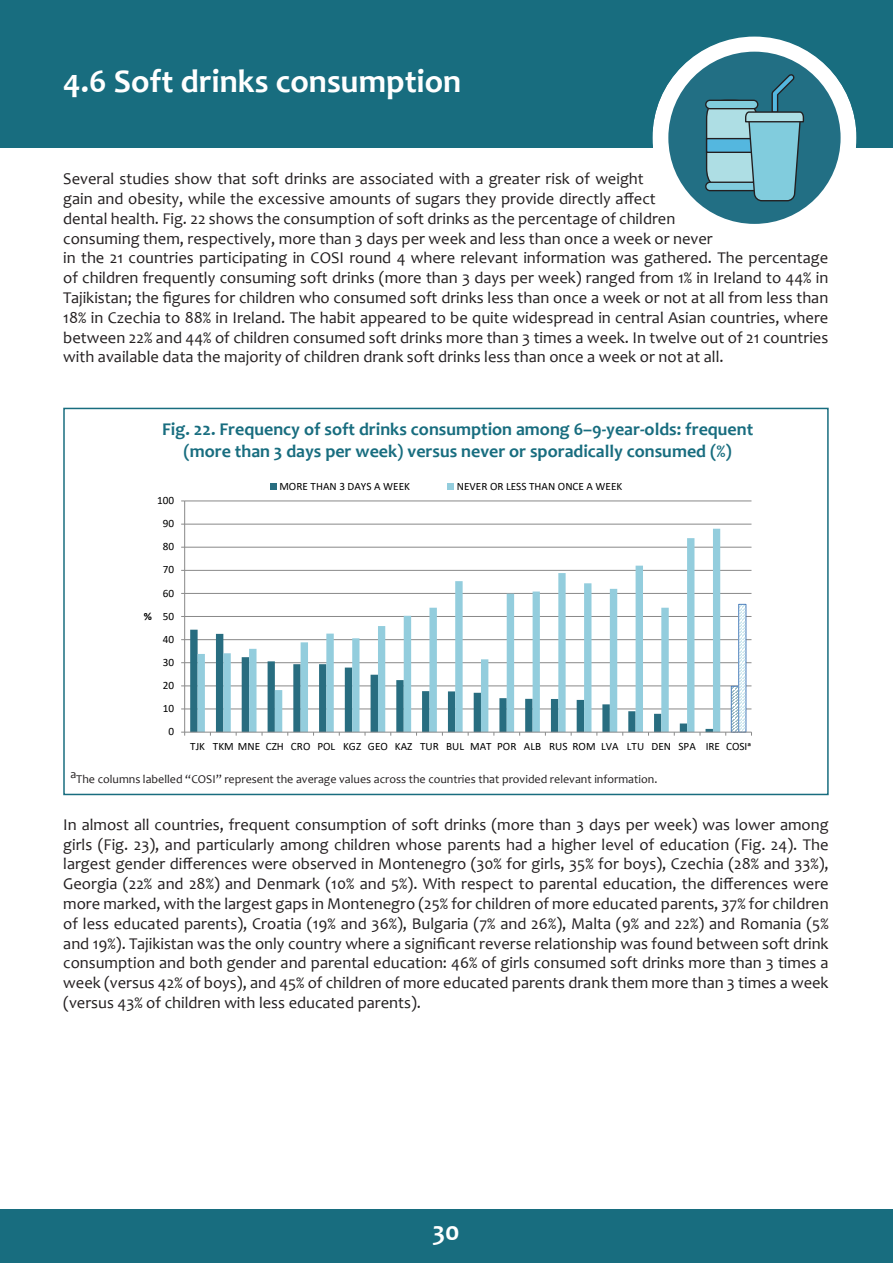
<style>
.page{position:relative;width:893px;height:1263px;background:#fff}
.page>*{position:absolute;margin:0;border:0;box-sizing:border-box;transform-origin:0 0}
.t1{font:700 33px "Candara";color:#fff}
.t2{font:700 27px "Candara";color:#fff}
.t3{font:700 18px/21.6px "Candara";color:#186d7f;text-align:center}
.t4{font:16.5px/19.8px "Candara";color:#231f20;text-align:justify}
.t5{font:12px "Candara";color:#231f20}
.t6{font:11.25px "Calibri";color:#000}
.t7{font:700 11.25px "Calibri";color:#000}
</style>
<div class="page">
<div style="left:0;top:1209px;width:893px;height:54px;background:#186d7f"></div>
<div style="left:0;top:0;width:893px;height:148px;background:#186d7f"></div>
<hr style="left:185px;top:709px;width:566px;height:1px;background:#898989">
<hr style="left:185px;top:686px;width:566px;height:1px;background:#898989">
<hr style="left:185px;top:662px;width:566px;height:1px;background:#898989">
<hr style="left:185px;top:639px;width:566px;height:1px;background:#898989">
<hr style="left:185px;top:616px;width:566px;height:1px;background:#898989">
<hr style="left:185px;top:593px;width:566px;height:1px;background:#898989">
<hr style="left:185px;top:570px;width:566px;height:1px;background:#898989">
<hr style="left:185px;top:547px;width:566px;height:1px;background:#898989">
<hr style="left:185px;top:524px;width:566px;height:1px;background:#898989">
<hr style="left:185px;top:501px;width:566px;height:1px;background:#898989">
<svg style="left:733px;top:688px;width:4px;height:42px"></svg>
<div style="left:731px;top:686px;width:8px;height:46px;border:1px solid #4f81bd"></div>
<svg style="left:740px;top:606px;width:4px;height:124px"></svg>
<div style="left:738px;top:604px;width:8px;height:128px;border:1px solid #4f81bd"></div>
<svg style="left:198px;top:529px;width:522px;height:203px"></svg>
<hr style="left:184px;top:501px;width:1px;height:231px;background:#898989">
<hr style="left:185px;top:732px;width:566px;height:1px;background:#898989">
<svg style="left:271px;top:483px;width:6px;height:6px"></svg>
<svg style="left:448px;top:483px;width:6px;height:6px"></svg>
<div style="left:652px;top:37px;width:204px;height:202px;background:#fff;border-radius:50%"></div>
<svg style="left:667px;top:51px;width:174px;height:173px"></svg>
<div style="left:63px;top:408px;width:766px;height:387px;border:2px solid #186d7f"></div>
<p class="t1" style="left:63px;top:61px;width:400px">4.6 Soft drinks consumption</p>
<p class="t4" style="left:63px;top:169px;width:651px;text-align:left">Several studies show that soft drinks are associated with a greater risk of weight<br>gain and obesity, while the excessive amounts of sugars they provide directly affect<br>dental health. Fig. 22 shows the consumption of soft drinks as the percentage of children consuming them, respectively, more than 3 days per week and less than once a week or never</p>
<p class="t4" style="left:63px;top:248px;width:767px">in the 21 countries participating in COSI round 4 where relevant information was gathered. The percentage of children frequently consuming soft drinks (more than 3 days per week) ranged from 1% in Ireland to 44% in Tajikistan; the figures for children who consumed soft drinks less than once a week or not at all from less than 18% in Czechia to 88% in Ireland. The habit appeared to be quite widespread in central Asian countries, where between 22% and 44% of children consumed soft drinks more than 3 times a week. In twelve out of 21 countries with available data the majority of children drank soft drinks less than once a week or not at all.</p>
<p class="t3" style="left:162px;top:418px;width:593px">Fig. 22. Frequency of soft drinks consumption among 6–9-year-olds: frequent (more than 3 days per week) versus never or sporadically consumed (%)</p>
<p class="t6" style="left:157px;top:493px;width:19px">100</p>
<p class="t6" style="left:163px;top:516px;width:13px">90</p>
<p class="t6" style="left:163px;top:539px;width:13px">80</p>
<p class="t6" style="left:163px;top:562px;width:13px">70</p>
<p class="t7" style="left:144px;top:609px;width:10px">%</p>
<p class="t6" style="left:163px;top:585px;width:13px">60</p>
<p class="t6" style="left:163px;top:608px;width:13px">50</p>
<p class="t6" style="left:163px;top:631px;width:13px">40</p>
<p class="t6" style="left:163px;top:654px;width:13px">30</p>
<p class="t6" style="left:163px;top:677px;width:13px">20</p>
<p class="t6" style="left:163px;top:701px;width:13px">10</p>
<p class="t6" style="left:169px;top:724px;width:7px">0</p>
<p class="t6" style="left:279px;top:478px;width:132px">MORE THAN 3 DAYS A WEEK</p>
<p class="t6" style="left:457px;top:478px;width:167px">NEVER OR LESS THAN ONCE A WEEK</p>
<p class="t6" style="left:190px;top:738px;width:562px">TJK TKM MNE CZH CRO POL KGZ GEO KAZ TUR BUL MAT POR ALB RUS ROM LVA LTU DEN SPA IRE COSIᵃ</p>
<p class="t5" style="left:70px;top:771px;width:588px">aThe columns labelled “COSI” represent the average values across the countries that provided relevant information.</p>
<p class="t4" style="left:63px;top:814px;width:767px">In almost all countries, frequent consumption of soft drinks (more than 3 days per week) was lower among girls (Fig. 23), and particularly among children whose parents had a higher level of education (Fig. 24). The largest gender differences were observed in Montenegro (30% for girls, 35% for boys), Czechia (28% and 33%), Georgia (22% and 28%) and Denmark (10% and 5%). With respect to parental education, the differences were more marked, with the largest gaps in Montenegro (25% for children of more educated parents, 37% for children of less educated parents), Croatia (19% and 36%), Bulgaria (7% and 26%), Malta (9% and 22%) and Romania (5% and 19%). Tajikistan was the only country where a significant reverse relationship was found between soft drink consumption and both gender and parental education: 46% of girls consumed soft drinks more than 3 times a week (versus 42% of boys), and 45% of children of more educated parents drank them more than 3 times a week (versus 43% of children with less educated parents).</p>
<h2 class="t2" style="left:432px;top:1214px;width:29px">30</h2>
</div>
